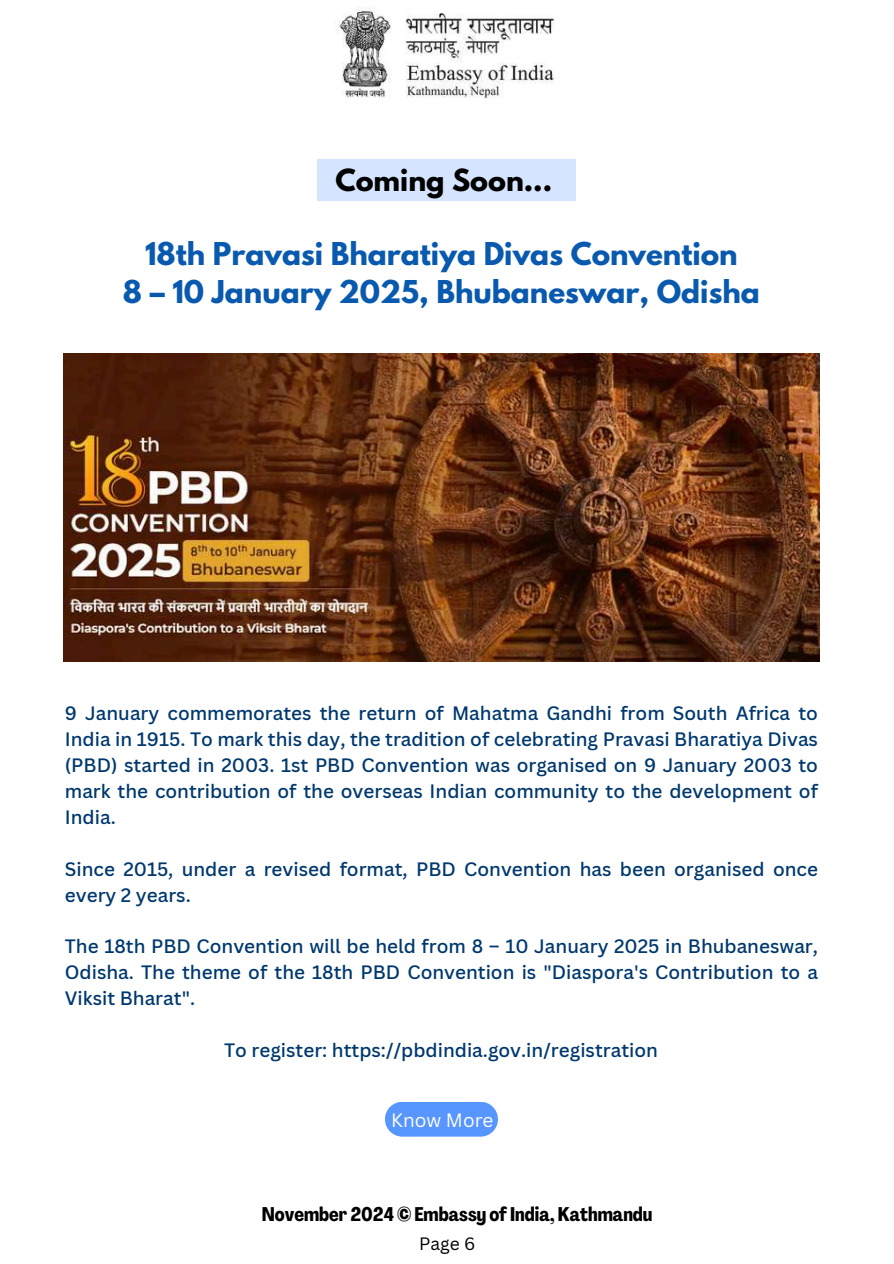
<style>
.page{position:relative;width:894px;height:1264px;background:#fff}
.page>*{position:absolute;margin:0;border:0;box-sizing:border-box;transform-origin:0 0}
.t1{font:700 27.9px/38.2px "League Spartan";color:#095aaf;text-align:center}
.t2{font:700 27px "League Spartan";color:#000}
.t3{font:700 19.5px "Agrandir Tight";color:#000}
.t4{font:500 18.9px/25.8px "Canva Sans";color:#00396e;text-align:justify}
.t5{font:18.9px "Canva Sans";color:#fff}
.t6{font:17.4px "Canva Sans";color:#000}
</style>
<div class="page">
<img style="left:335px;top:6px;width:219px;height:92px">
<div style="left:317px;top:160px;width:259px;height:41px;background:#d6e5ff"></div>
<img style="left:64px;top:354px;width:755px;height:307px">
<svg style="left:385px;top:1102px;width:113px;height:34px;background:#619bff"></svg>
<h2 class="t2" style="left:335px;top:167px;width:218px">Coming Soon...</h2>
<h1 class="t1" style="left:123px;top:238px;width:638px">18th Pravasi Bharatiya Divas Convention<br>8 – 10 January 2025, Bhubaneswar, Odisha</h1>
<p class="t4" style="left:65px;top:700px;width:754px">9 January commemorates the return of Mahatma Gandhi from South Africa to India in 1915. To mark this day, the tradition of celebrating Pravasi Bharatiya Divas (PBD) started in 2003. 1st PBD Convention was organised on 9 January 2003 to mark the contribution of the overseas Indian community to the development of India.</p>
<p class="t4" style="left:65px;top:855px;width:754px">Since 2015, under a revised format, PBD Convention has been organised once every 2 years.</p>
<p class="t4" style="left:65px;top:933px;width:754px">The 18th PBD Convention will be held from 8 – 10 January 2025 in Bhubaneswar, Odisha. The theme of the 18th PBD Convention is "Diaspora's Contribution to a Viksit Bharat".</p>
<p class="t4" style="left:224px;top:1036px;width:435px">To register: https://pbdindia.gov.in/registration</p>
<p class="t5" style="left:391px;top:1106px;width:104px">Know More</p>
<p class="t3" style="left:262px;top:1206px;width:392px">November 2024 © Embassy of India,Kathmandu</p>
<p class="t6" style="left:419px;top:1230px;width:58px">Page 6</p>
</div>
